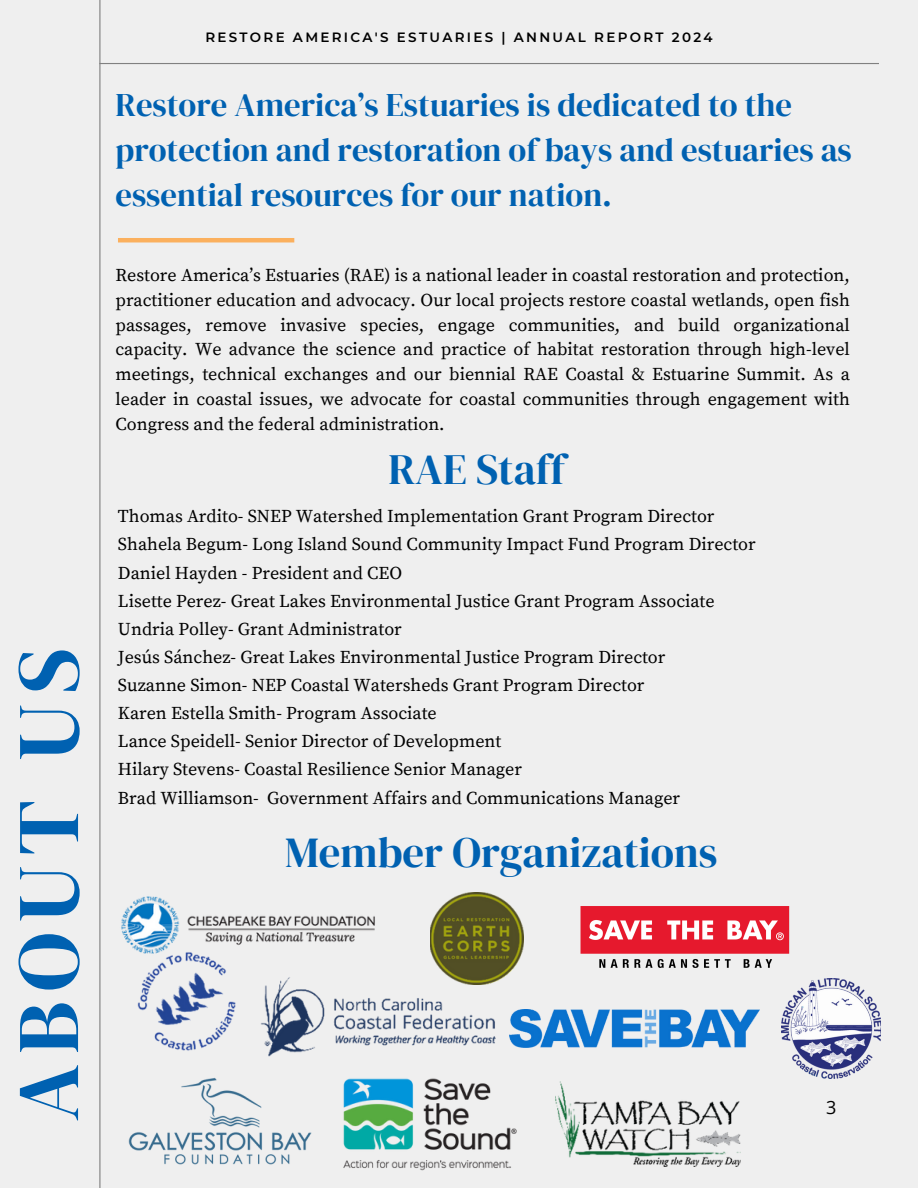
<style>
.page{position:relative;width:918px;height:1188px;background:#efefef}
.page>*{position:absolute;margin:0;border:0;box-sizing:border-box;transform-origin:0 0}
.t1{font:87.9px "DM Serif Display";letter-spacing:.115em;color:#0061b1}
.t2{font:42.75px "DM Serif Display";color:#0061b1}
.t3{font:32.7px/45px "DM Serif Display";color:#0061b1}
.t4{font:18px/28.2px "Source Serif Pro";color:#000}
.t5{font:18px "Open Sans";color:#000}
.t6{font:600 13.5px "Montserrat";letter-spacing:.17em;color:#000}
</style>
<div class="page">
<hr style="left:99px;top:0;width:1px;height:1188px;background:#808080">
<hr style="left:99px;top:63px;width:780px;height:1px;background:#808080">
<img style="left:556px;top:1082px;width:184px;height:84px">
<img style="left:343px;top:1078px;width:174px;height:93px">
<img style="left:580px;top:906px;width:210px;height:62px">
<img style="left:782px;top:978px;width:99px;height:101px">
<img style="left:261px;top:977px;width:235px;height:80px">
<img style="left:128px;top:1077px;width:184px;height:88px">
<img style="left:137px;top:970px;width:99px;height:81px">
<img style="left:430px;top:893px;width:93px;height:92px">
<img style="left:121px;top:896px;width:254px;height:74px">
<hr style="left:118px;top:238px;width:176px;height:4px;background:#fbb05e">
<img style="left:509px;top:1010px;width:251px;height:38px">
<p class="t1" style="left:-13px;top:1121px;width:475px;rotate:-90deg">ABOUT US</p>
<p class="t6" style="left:205px;top:29px;width:509px">RESTORE AMERICA'S ESTUARIES | ANNUAL REPORT 2024</p>
<h3 class="t3" style="left:116px;top:82px;width:738px">Restore America’s Estuaries is dedicated to the protection and restoration of bays and estuaries as essential resources for our nation.</h3>
<h4 class="t4" style="left:116px;top:264px;width:736px;line-height:24.8px;text-align:justify">Restore America’s Estuaries (RAE) is a national leader in coastal restoration and protection, practitioner education and advocacy. Our local projects restore coastal wetlands, open fish passages, remove invasive species, engage communities, and build organizational capacity. We advance the science and practice of habitat restoration through high-level meetings, technical exchanges and our biennial RAE Coastal &amp; Estuarine Summit. As a leader in coastal issues, we advocate for coastal communities through engagement with Congress and the federal administration.</h4>
<p class="t2" style="left:388px;top:440px;width:178px">RAE Staff</p>
<p class="t4" style="left:118px;top:503px;width:639px">Thomas Ardito- SNEP Watershed Implementation Grant Program Director<br>Shahela Begum- Long Island Sound Community Impact Fund Program Director</p>
<h4 class="t4" style="left:118px;top:559px;width:598px">Daniel Hayden - President and CEO<br>Lisette Perez- Great Lakes Environmental Justice Grant Program Associate Undria Polley- Grant Administrator<br>Jesús Sánchez- Great Lakes Environmental Justice Program Director Suzanne Simon- NEP Coastal Watersheds Grant Program Director<br>Karen Estella Smith- Program Associate</h4>
<h2 class="t4" style="left:118px;top:728px;width:564px">Lance Speidell- Senior Director of Development<br>Hilary Stevens- Coastal Resilience Senior Manager<br>Brad Williamson- Government Affairs and Communications Manager</h2>
<p class="t2" style="left:285px;top:822px;width:434px">Member Organizations</p>
<p class="t5" style="left:826px;top:1094px;width:12px">3</p>
</div>
